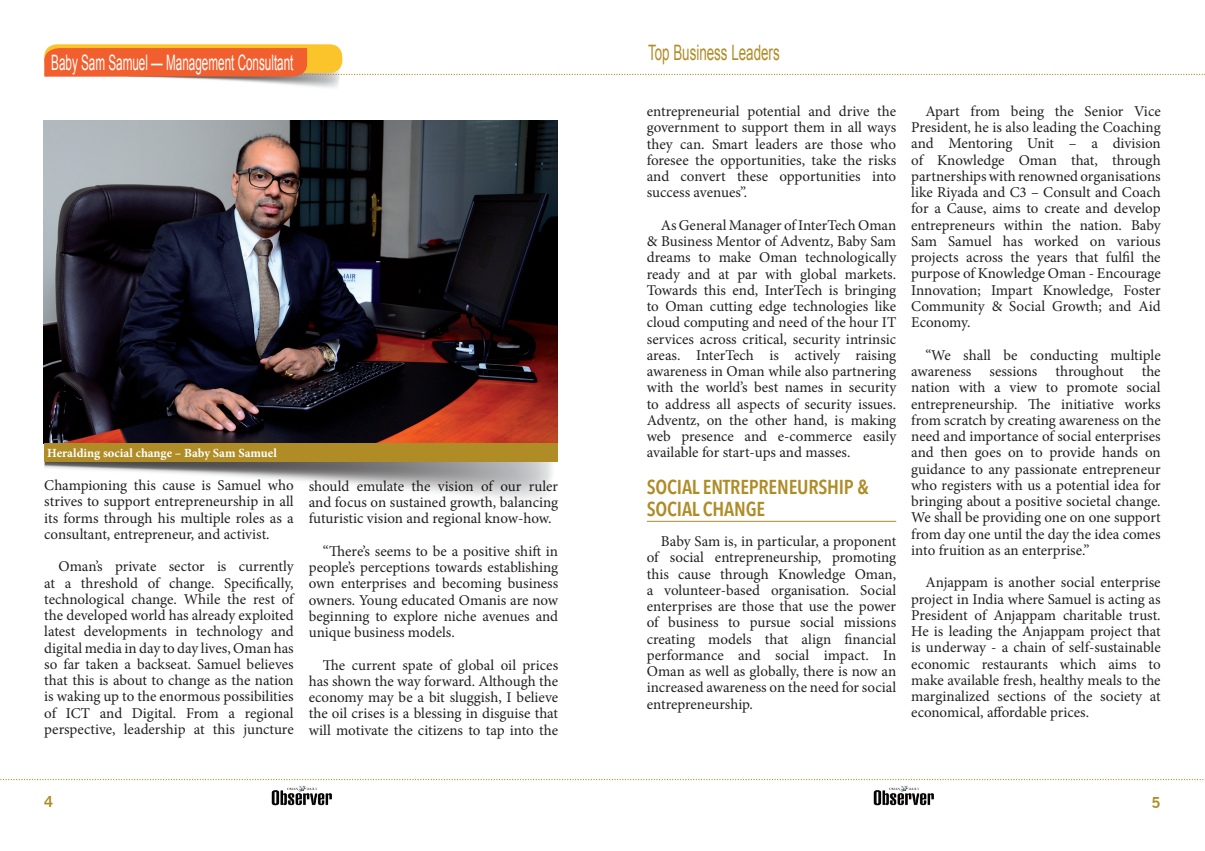
<style>
.page{position:relative;width:1205px;height:851px;background:#fff}
.page>*{position:absolute;margin:0;border:0;box-sizing:border-box;transform-origin:0 0}
.t1{font:21.25px "Arial";color:#fff;scale:.55 1}
.t2{font:21.25px "Arial";color:#af8c26;scale:.63 1}
.t3{font:600 condensed 20px/22px "Avenir Next LT Pro";letter-spacing:-.01em;color:#af8c26}
.t4{font:15px/16.2px "Minion Pro";color:#231f20;text-align:justify}
.t5{font:700 15px "News Gothic BT";color:#af8c26}
.t6{font:700 12.5px "Minion Pro";color:#fff}
</style>
<div class="page">
<img style="left:271px;top:786px;width:61px;height:20px">
<img style="left:873px;top:786px;width:61px;height:20px">
<svg style="left:0;top:779px;width:1205px;height:1px"></svg>
<div style="left:44px;top:44px;width:298px;height:29px;background:#fcc42b;border-radius:12px"></div>
<svg style="left:44px;top:48px;width:1161px;height:29px"></svg>
<hr style="left:647px;top:521px;width:249px;height:1px;background:#af8c26">
<img style="left:44px;top:461px;width:513px;height:40px">
<img style="left:44px;top:120px;width:513px;height:323px">
<div style="left:44px;top:443px;width:513px;height:18px;background:#af8c26"></div>
<h1 class="t1" style="left:51px;top:47px;width:442px">Baby Sam Samuel — Management Consultant</h1>
<p class="t6" style="left:47px;top:444px;width:231px">Heralding social change – Baby Sam Samuel</p>
<p class="t4" style="left:44px;top:477px;width:251px">Championing this cause is Samuel who strives to support entrepreneurship in all its forms through his multiple roles as a consultant, entrepreneur, and activist.</p>
<p class="t4" style="left:44px;top:558px;width:251px;text-indent:14px">Oman’s private sector is currently at a threshold of change. Specifically, technological change. While the rest of the developed world has already exploited latest developments in technology and digital media in day to day lives, Oman has so far taken a backseat. Samuel believes that this is about to change as the nation is waking up to the enormous possibilities of ICT and Digital. From a regional perspective, leadership at this juncture</p>
<p class="t4" style="left:309px;top:478px;width:251px">should emulate the vision of our ruler and focus on sustained growth, balancing futuristic vision and regional know-how.</p>
<p class="t4" style="left:309px;top:543px;width:251px;text-indent:14px">“There’s seems to be a positive shift in people’s perceptions towards establishing own enterprises and becoming business owners. Young educated Omanis are now beginning to explore niche avenues and unique business models.</p>
<p class="t4" style="left:309px;top:656px;width:251px;text-indent:14px">The current spate of global oil prices has shown the way forward. Although the economy may be a bit sluggish, I believe the oil crises is a blessing in disguise that will motivate the citizens to tap into the</p>
<h1 class="t2" style="left:648px;top:38px;width:211px">Top Business Leaders</h1>
<p class="t4" style="left:647px;top:103px;width:251px">entrepreneurial potential and drive the government to support them in all ways they can. Smart leaders are those who foresee the opportunities, take the risks and convert these opportunities into success avenues”.</p>
<p class="t4" style="left:647px;top:217px;width:251px;text-indent:14px">As General Manager of InterTech Oman &amp; Business Mentor of Adventz, Baby Sam dreams to make Oman technologically ready and at par with global markets.<br>Towards this end, InterTech is bringing to Oman cutting edge technologies like cloud computing and need of the hour IT services across critical, security intrinsic areas. InterTech is actively raising awareness in Oman while also partnering with the world’s best names in security to address all aspects of security issues.<br>Adventz, on the other hand, is making web presence and e-commerce easily available for start-ups and masses.</p>
<h2 class="t3" style="left:647px;top:475px;width:223px">SOCIAL ENTREPRENEURSHIP &amp;<br>SOCIAL CHANGE</h2>
<p class="t4" style="left:647px;top:533px;width:251px;text-indent:14px">Baby Sam is, in particular, a proponent of social entrepreneurship, promoting this cause through Knowledge Oman, a volunteer-based organisation. Social enterprises are those that use the power of business to pursue social missions creating models that align financial performance and social impact. In Oman as well as globally, there is now an increased awareness on the need for social entrepreneurship.</p>
<p class="t4" style="left:911px;top:103px;width:251px;text-indent:14px">Apart from being the Senior Vice President, he is also leading the Coaching and Mentoring Unit – a division of Knowledge Oman that, through partnerships with renowned organisations like Riyada and C3 – Consult and Coach for a Cause, aims to create and develop entrepreneurs within the nation. Baby Sam Samuel has worked on various projects across the years that fulfil the purpose of Knowledge Oman - Encourage Innovation; Impart Knowledge, Foster Community &amp; Social Growth; and Aid Economy.</p>
<p class="t4" style="left:911px;top:347px;width:251px;text-indent:14px">“We shall be conducting multiple awareness sessions throughout the nation with a view to promote social entrepreneurship. The initiative works from scratch by creating awareness on the need and importance of social enterprises and then goes on to provide hands on guidance to any passionate entrepreneur who registers with us a potential idea for bringing about a positive societal change.<br>We shall be providing one on one support from day one until the day the idea comes into fruition as an enterprise.”</p>
<p class="t4" style="left:911px;top:574px;width:251px;text-indent:14px">Anjappam is another social enterprise project in India where Samuel is acting as President of Anjappam charitable trust.<br>He is leading the Anjappam project that is underway - a chain of self-sustainable economic restaurants which aims to make available fresh, healthy meals to the marginalized sections of the society at economical, affordable prices.</p>
<p class="t5" style="left:44px;top:792px;width:11px">4</p>
<p class="t5" style="left:1151px;top:793px;width:11px">5</p>
</div>
